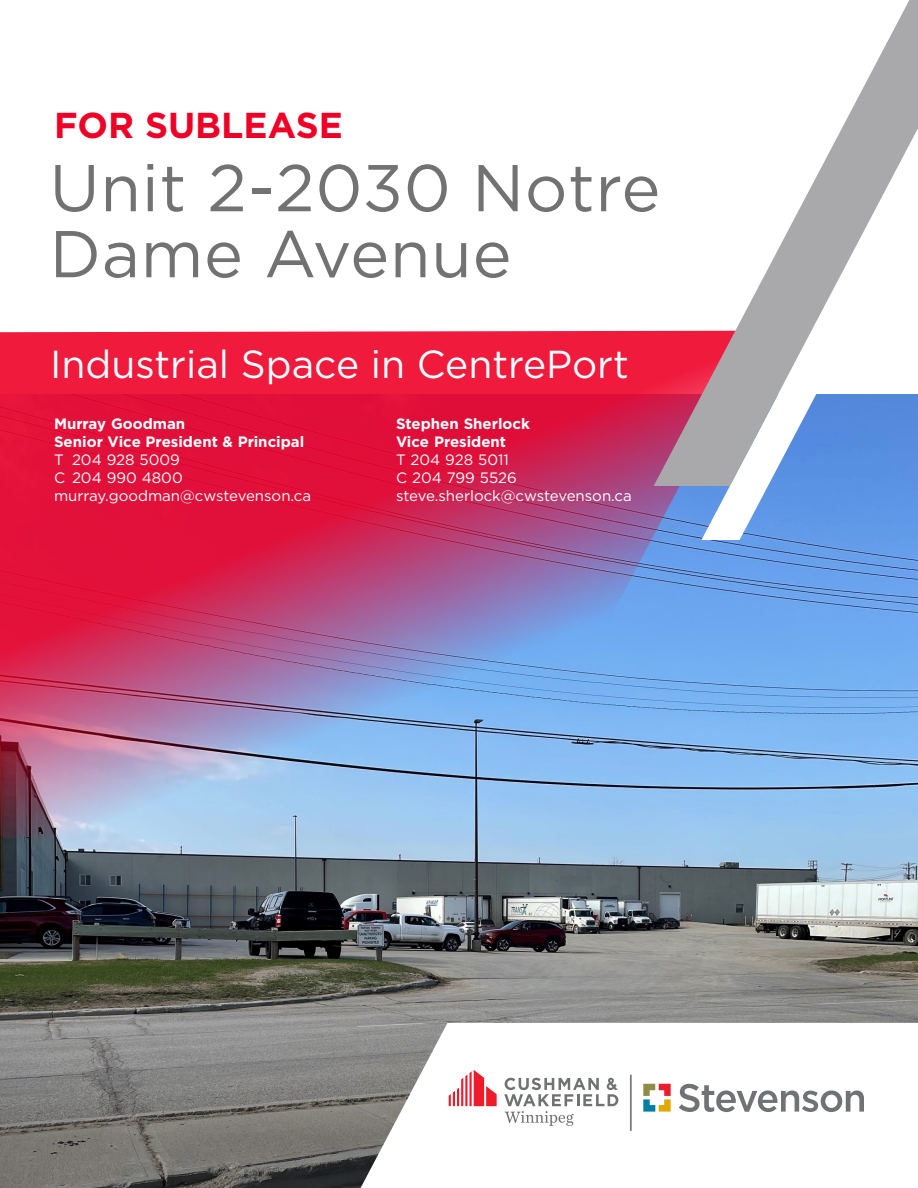
<style>
.page{position:relative;width:918px;height:1188px;background:#fff}
.page>*{position:absolute;margin:0;border:0;box-sizing:border-box;transform-origin:0 0}
.Cover_-_Title_-_Bold_-_50_pt{font:66px/66px "Gotham";letter-spacing:.01em;color:#717271}
.Cover_-_Subhead_-_26_pt{font:39px "Gotham";color:#fff}
.Cover_-_Blue___Bold_-_24_pt{font:700 36px "Gotham";color:#ef0027}
.t1{font:15px/18px "Gotham";color:#fff}
.t2{font:700 15px/18px "Gotham";color:#fff}
.s1{font-weight:700}
</style>
<div class="page">
<img style="left:0;top:540px;width:918px;height:465px">
<svg style="left:0;top:1005px;width:918px;height:183px;background:#7e7d7a"></svg>
<svg style="left:361px;top:1023px;width:557px;height:165px"></svg>
<svg style="left:449px;top:1070px;width:48px;height:36px"></svg>
<svg style="left:504px;top:1078px;width:114px;height:48px"></svg>
<hr style="left:630px;top:1075px;width:2px;height:56px;background:#787a7d">
<svg style="left:679px;top:1084px;width:185px;height:28px"></svg>
<svg style="left:643px;top:1084px;width:28px;height:28px"></svg>
<img style="left:0;top:331px;width:761px;height:509px">
<svg style="left:701px;top:486px;width:217px;height:54px;fill:#5f97e7"></svg>
<svg style="left:654px;top:0;width:264px;height:486px"></svg>
<p class="Cover_-_Blue___Bold_-_24_pt" style="left:54px;top:101px;width:290px">FOR SUBLEASE</p>
<p class="Cover_-_Title_-_Bold_-_50_pt" style="left:50px;top:153px;width:612px">Unit 2-2030 Notre<br>Dame Avenue</p>
<p class="Cover_-_Subhead_-_26_pt" style="left:50px;top:339px;width:580px">Industrial Space in CentrePort</p>
<p class="t2" style="left:54px;top:414px;width:252px">Murray Goodman<br>Senior Vice President &amp; Principal</p>
<p class="t1" style="left:54px;top:450px;width:259px">T 204 928 5009<br>C 204 990 4800 murray.goodman@cwstevenson.ca</p>
<p class="t1" style="left:396px;top:414px;width:237px"><span class="s1">Stephen Sherlock<br>Vice President<br></span>T 204 928 5011<br>C 204 799 5526 steve.sherlock@cwstevenson.ca</p>
</div>
